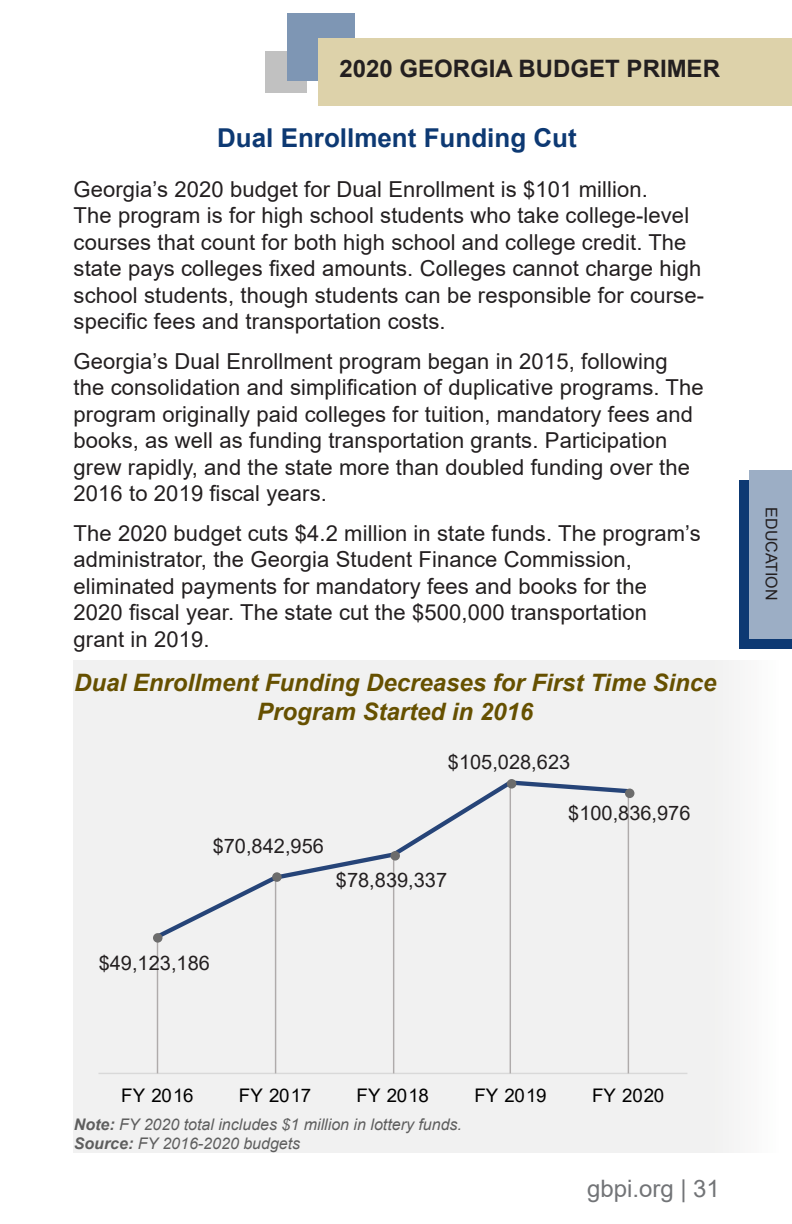
<style>
.page{position:relative;width:792px;height:1224px;background:#fff}
.page>*{position:absolute;margin:0;border:0;box-sizing:border-box;transform-origin:0 0}
.t1{font:700 26px "Arial";color:#0d3973}
.t2{font:italic 700 24px/28.8px "Arial";color:#665000;text-align:center}
.t3{font:700 24px "Arial";color:#231f20}
.t4{font:24px "Arial";color:#727477}
.t5{font:22px/26.4px "Arial";letter-spacing:.005em;color:#231f20}
.t6{font:20px "Arial";color:#231f20}
.t7{font:18.8px "Arial";letter-spacing:-.005em;color:#000}
.t8{font:italic 16px "Arial";color:#5e5e5e}
.t9{font:16px "Arial";color:#231f20}
.s1{font-weight:700}
</style>
<div class="page">
<div style="left:74px;top:661px;width:707px;height:491px;background:#f1f1f1"></div>
<div style="left:265px;top:51px;width:42px;height:42px;background:#c1c1c1"></div>
<div style="left:288px;top:14px;width:67px;height:67px;background:#7e96b4"></div>
<div style="left:318px;top:38px;width:474px;height:68px;background:#ddd2aa"></div>
<div style="left:740px;top:480px;width:52px;height:169px;background:#0d3973"></div>
<div style="left:750px;top:470px;width:42px;height:169px;background:#9caec5"></div>
<hr style="left:98px;top:1073px;width:589px;height:1px;background:#d9d9d9">
<svg style="left:153px;top:779px;width:480px;height:163px"></svg>
<hr style="left:157px;top:937px;width:1px;height:136px;background:#afabab">
<hr style="left:275px;top:878px;width:1px;height:195px;background:#afabab">
<hr style="left:393px;top:855px;width:1px;height:218px;background:#afabab">
<hr style="left:510px;top:783px;width:1px;height:290px;background:#afabab">
<hr style="left:628px;top:791px;width:1px;height:282px;background:#afabab">
<div style="left:625px;top:789px;width:9px;height:9px;background:#6c6c6c;border-radius:50%"></div>
<div style="left:507px;top:779px;width:9px;height:10px;background:#6c6c6c;border-radius:50%"></div>
<div style="left:390px;top:851px;width:10px;height:10px;background:#6c6c6c;border-radius:50%"></div>
<div style="left:272px;top:872px;width:10px;height:10px;background:#6c6c6c;border-radius:50%"></div>
<div style="left:153px;top:933px;width:10px;height:10px;background:#6c6c6c;border-radius:50%"></div>
<p class="t3" style="left:339px;top:52px;width:382px">2020 GEORGIA BUDGET PRIMER</p>
<p class="t1" style="left:217px;top:120px;width:361px">Dual Enrollment Funding Cut</p>
<p class="t5" style="left:74px;top:176px;width:632px">Georgia’s 2020 budget for Dual Enrollment is $101 million.<br>The program is for high school students who take college-level courses that count for both high school and college credit. The state pays colleges fixed amounts. Colleges cannot charge high school students, though students can be responsible for course&shy;specific fees and transportation costs.</p>
<p class="t5" style="left:74px;top:348px;width:632px">Georgia’s Dual Enrollment program began in 2015, following the consolidation and simplification of duplicative programs. The program originally paid colleges for tuition, mandatory fees and books, as well as funding transportation grants. Participation grew rapidly, and the state more than doubled funding over the 2016 to 2019 fiscal years.</p>
<p class="t5" style="left:74px;top:520px;width:629px">The 2020 budget cuts $4.2 million in state funds. The program’s administrator, the Georgia Student Finance Commission, eliminated payments for mandatory fees and books for the</p>
<p class="t5" style="left:74px;top:599px;width:575px">2020 fiscal year. The state cut the $500,000 transportation</p>
<p class="t5" style="left:74px;top:626px;width:137px">grant in 2019.</p>
<p class="t2" style="left:74px;top:669px;width:644px">Dual Enrollment Funding Decreases for First Time Since<br>Program Started in 2016</p>
<p class="t6" style="left:213px;top:833px;width:113px">$70,842,956</p>
<p class="t6" style="left:448px;top:748px;width:124px">$105,028,623</p>
<p class="t6" style="left:568px;top:799px;width:124px">$100,836,976</p>
<p class="t6" style="left:336px;top:866px;width:113px">$78,839,337</p>
<p class="t6" style="left:99px;top:949px;width:113px">$49,123,186</p>
<p class="t9" style="left:782px;top:507px;width:95px;rotate:90deg">EDUCATION</p>
<p class="t7" style="left:121px;top:1083px;width:74px">FY 2016</p>
<p class="t7" style="left:239px;top:1083px;width:74px">FY 2017</p>
<p class="t7" style="left:357px;top:1083px;width:74px">FY 2018</p>
<p class="t7" style="left:474px;top:1083px;width:74px">FY 2019</p>
<p class="t7" style="left:592px;top:1083px;width:74px">FY 2020</p>
<p class="t8" style="left:74px;top:1114px;width:390px"><span class="s1">Note:</span> FY 2020 total includes $1 million in lottery funds.</p>
<p class="t8" style="left:74px;top:1133px;width:228px"><span class="s1">Source:</span> FY 2016-2020 budgets</p>
<p class="t4" style="left:587px;top:1172px;width:134px">gbpi.org | 31</p>
</div>
